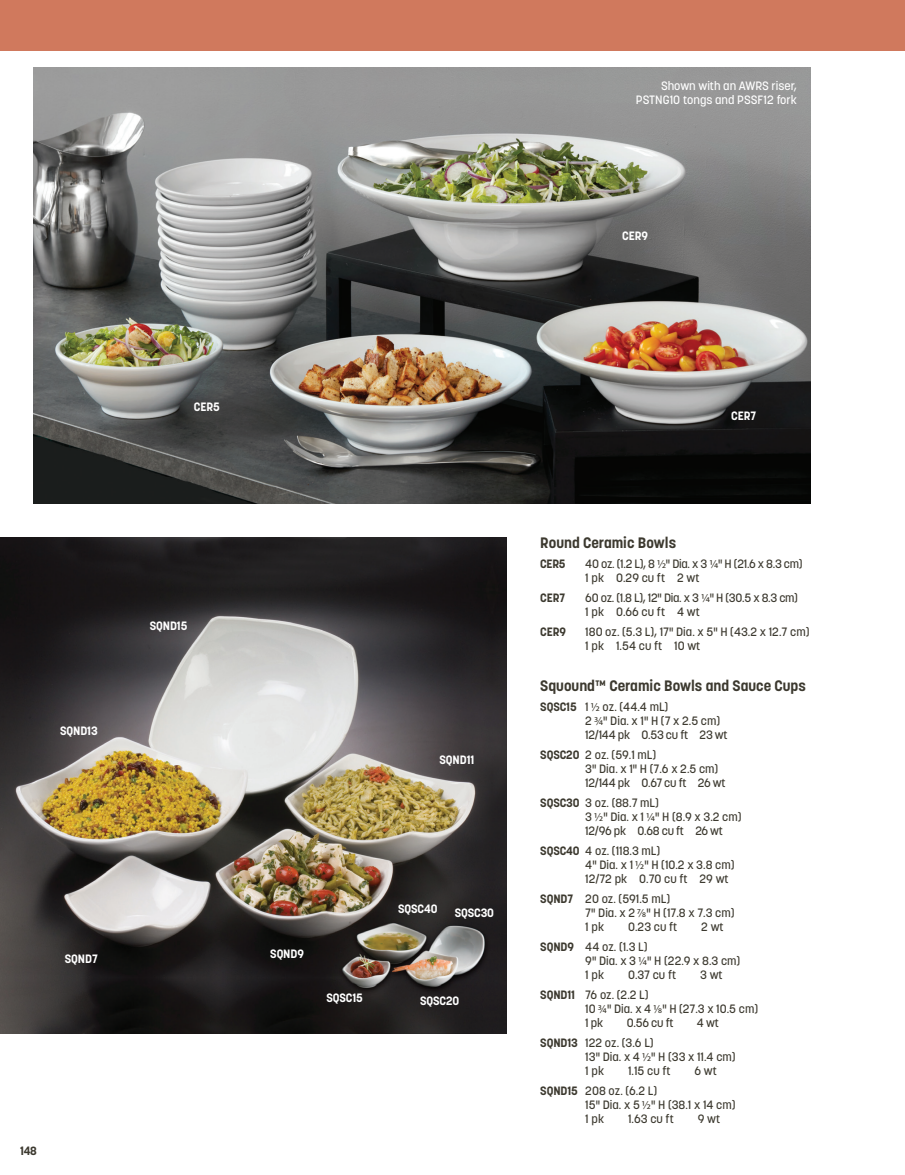
<style>
.page{position:relative;width:905px;height:1175px;background:#fff}
.page>*{position:absolute;margin:0;border:0;box-sizing:border-box;transform-origin:0 0}
.product-family{font:700 15px "Korolev";color:#3c392f}
.product-family-colle{font:700 15px "Korolev";color:#3c392f}
.line-2{font:500 12px "Korolev";color:#3c392f}
.line-1{font:500 12px "Korolev";color:#3c392f}
.line-3{font:500 12px "Korolev";color:#3c392f}
.line-1-2{font:500 12px "Korolev";letter-spacing:-.025em;color:#3c392f}
.t1{font:700 12px "Korolev";letter-spacing:-.01em;color:#fff}
.line-3-2{font:500 12px "Korolev";letter-spacing:-.025em;color:#3c392f}
.t2{font:500 12px/14.2px "Korolev";color:#fff;text-align:right}
.line-1-3{font:700 12px "Korolev";letter-spacing:-.01em;color:#3c392f}
.s1{font-family:"Myriad Pro";font-weight:400}
.s2{font-weight:700}
</style>
<div class="page">
<img style="left:34px;top:68px;width:776px;height:435px">
<img style="left:0;top:537px;width:506px;height:496px">
<div style="left:0;top:0;width:904px;height:51px;background:#d0795d"></div>
<p class="t2" style="left:636px;top:79px;width:162px">Shown with an AWRS riser,<br>PSTNG10 tongs and PSSF12 fork</p>
<p class="t1" style="left:622px;top:228px;width:27px">CER9</p>
<p class="t1" style="left:194px;top:399px;width:27px">CER5</p>
<p class="t1" style="left:60px;top:723px;width:39px">SQND13</p>
<p class="t1" style="left:150px;top:618px;width:39px">SQND15</p>
<p class="t1" style="left:439px;top:752px;width:36px">SQND11</p>
<p class="t1" style="left:65px;top:951px;width:34px">SQND7</p>
<p class="t1" style="left:270px;top:946px;width:35px">SQND9</p>
<p class="t1" style="left:398px;top:901px;width:41px">SQSC40</p>
<p class="t1" style="left:455px;top:905px;width:41px">SQSC30</p>
<p class="t1" style="left:326px;top:990px;width:38px">SQSC15</p>
<p class="t1" style="left:420px;top:993px;width:41px">SQSC20</p>
<p class="line-1-3" style="left:20px;top:1142px;width:18px">148</p>
<p class="t1" style="left:731px;top:408px;width:26px">CER7</p>
<p class="product-family-colle" style="left:540px;top:533px;width:137px">Round Ceramic Bowls</p>
<p class="line-1-3" style="left:540px;top:556px;width:27px">CER5</p>
<p class="line-1-2" style="left:585px;top:556px;width:219px">40 oz. (1.2 L), 8 <span class="s1">1/2</span>" Dia. x 3 <span class="s1">1/4</span>" H (21.6 x 8.3 cm)</p>
<p class="line-3" style="left:585px;top:570px;width:116px">1 pk 0.29 cu ft 2 wt</p>
<p class="line-1-3" style="left:540px;top:590px;width:26px">CER7</p>
<p class="line-1-2" style="left:585px;top:590px;width:214px">60 oz. (1.8 L), 12" Dia. x 3 <span class="s1">1/4</span>" H (30.5 x 8.3 cm)</p>
<p class="line-3" style="left:585px;top:604px;width:116px">1 pk 0.66 cu ft 4 wt</p>
<p class="line-1-3" style="left:540px;top:623px;width:27px">CER9</p>
<p class="line-1" style="left:585px;top:623px;width:225px">180 oz. (5.3 L), 17" Dia. x 5" H (43.2 x 12.7 cm)</p>
<p class="line-3" style="left:585px;top:638px;width:116px">1 pk 1.54 cu ft 10 wt</p>
<p class="product-family" style="left:540px;top:676px;width:267px">Squound™ Ceramic Bowls and Sauce Cups</p>
<p class="line-1" style="left:540px;top:699px;width:130px"><span class="s2">SQSC15</span> 1 <span class="s1">1/2</span> oz. (44.4 mL)</p>
<p class="line-2" style="left:585px;top:713px;width:136px">2 <span class="s1">3/4</span>" Dia. x 1" H (7 x 2.5 cm)</p>
<p class="line-3-2" style="left:585px;top:727px;width:144px">12/144 pk 0.53 cu ft 23 wt</p>
<p class="line-1" style="left:540px;top:747px;width:117px"><span class="s2">SQSC20</span> 2 oz. (59.1 mL)</p>
<p class="line-2" style="left:585px;top:761px;width:134px">3" Dia. x 1" H (7.6 x 2.5 cm)</p>
<p class="line-3-2" style="left:585px;top:775px;width:142px">12/144 pk 0.67 cu ft 26 wt</p>
<p class="line-1" style="left:540px;top:795px;width:120px"><span class="s2">SQSC30</span> 3 oz. (88.7 mL)</p>
<p class="line-2" style="left:585px;top:809px;width:158px">3 <span class="s1">1/2</span>" Dia. x 1 <span class="s1">1/4</span>" H (8.9 x 3.2 cm)</p>
<p class="line-3-2" style="left:585px;top:823px;width:139px">12/96 pk 0.68 cu ft 26 wt</p>
<p class="line-1" style="left:540px;top:843px;width:121px"><span class="s2">SQSC40</span> 4 oz. (118.3 mL)</p>
<p class="line-2" style="left:585px;top:857px;width:151px">4" Dia. x 1 <span class="s1">1/2</span>" H (10.2 x 3.8 cm)</p>
<p class="line-3" style="left:585px;top:871px;width:145px">12/72 pk 0.70 cu ft 29 wt</p>
<p class="line-1" style="left:540px;top:891px;width:131px"><span class="s2">SQND7</span> 20 oz. (591.5 mL)</p>
<p class="line-2" style="left:585px;top:905px;width:151px">7" Dia. x 2 <span class="s1">7/8</span>" H (17.8 x 7.3 cm)</p>
<p class="line-3" style="left:585px;top:919px;width:20px">1 pk</p>
<p class="line-3" style="left:628px;top:919px;width:51px">0.23 cu ft</p>
<p class="line-3" style="left:701px;top:919px;width:24px">2 wt</p>
<p class="line-1" style="left:540px;top:939px;width:109px"><span class="s2">SQND9</span> 44 oz. (1.3 L)</p>
<p class="line-2" style="left:585px;top:953px;width:156px">9" Dia. x 3 <span class="s1">1/4</span>" H (22.9 x 8.3 cm)</p>
<p class="line-3" style="left:585px;top:967px;width:20px">1 pk</p>
<p class="line-3" style="left:628px;top:967px;width:50px">0.37 cu ft</p>
<p class="line-3" style="left:700px;top:967px;width:24px">3 wt</p>
<p class="line-1" style="left:540px;top:987px;width:110px"><span class="s2">SQND11</span> 76 oz. (2.2 L)</p>
<p class="line-2" style="left:585px;top:1001px;width:174px">10 <span class="s1">3/4</span>" Dia. x 4 <span class="s1">1/8</span>" H (27.3 x 10.5 cm)</p>
<p class="line-3" style="left:585px;top:1015px;width:20px">1 pk</p>
<p class="line-3" style="left:626px;top:1015px;width:48px">0.56 cu ft</p>
<p class="line-3" style="left:697px;top:1015px;width:23px">4 wt</p>
<p class="line-1" style="left:540px;top:1035px;width:115px"><span class="s2">SQND13</span> 122 oz. (3.6 L)</p>
<p class="line-2" style="left:585px;top:1049px;width:152px">13" Dia. x 4 <span class="s1">1/2</span>" H (33 x 11.4 cm)</p>
<p class="line-3" style="left:585px;top:1063px;width:20px">1 pk</p>
<p class="line-3" style="left:628px;top:1063px;width:44px">1.15 cu ft</p>
<p class="line-3" style="left:694px;top:1063px;width:24px">6 wt</p>
<p class="line-1" style="left:540px;top:1083px;width:118px"><span class="s2">SQND15</span> 208 oz. (6.2 L)</p>
<p class="line-2" style="left:585px;top:1097px;width:152px">15" Dia. x 5 <span class="s1">1/2</span>" H (38.1 x 14 cm)</p>
<p class="line-3" style="left:585px;top:1111px;width:20px">1 pk</p>
<p class="line-3" style="left:628px;top:1111px;width:47px">1.63 cu ft</p>
<p class="line-3" style="left:697px;top:1111px;width:24px">9 wt</p>
</div>
